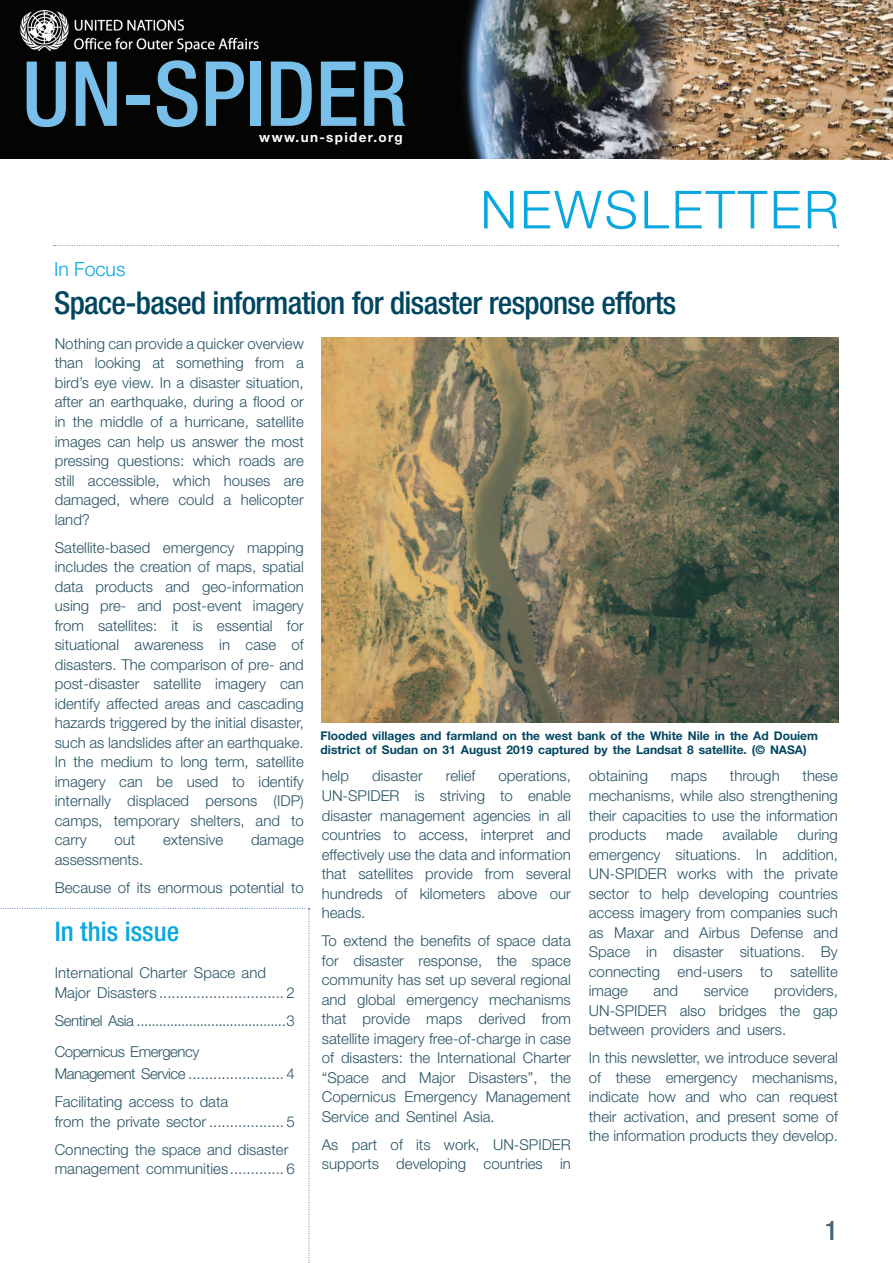
<style>
.page{position:relative;width:893px;height:1263px;background:#fff}
.page>*{position:absolute;margin:0;border:0;box-sizing:border-box;transform-origin:0 0}
.t1{font:500 condensed 90px "Helvetica Neue";color:#78bfea}
.t2{font:300 52.5px "Helvetica Neue";letter-spacing:.055em;color:#08a7e0}
.t3{font:500 condensed 31.5px "Helvetica Neue";letter-spacing:-.02em;color:#014660}
.t4{font:500 condensed 27px "Helvetica Neue";color:#08a7e0}
.t5{font:500 condensed 27px "Helvetica Neue";color:#486274}
.t6{font:300 19.5px "Helvetica Neue";color:#08a7e0}
.t7{font:300 15px/19.5px "Helvetica Neue";color:#285364;text-align:justify}
.t8{font:300 15px/22.5px "Helvetica Neue";letter-spacing:-.03em;color:#285364}
.t9{font:700 13.5px "Helvetica Neue";letter-spacing:.1em;color:#fff}
.t10{font:700 12px/14.4px "Helvetica Neue";color:#014660}
</style>
<div class="page">
<div style="left:0;top:0;width:418px;height:159px;background:#040503"></div>
<svg style="left:53px;top:245px;width:785px;height:2px"></svg>
<svg style="left:0;top:908px;width:310px;height:355px"></svg>
<img style="left:418px;top:0;width:217px;height:159px">
<img style="left:635px;top:0;width:258px;height:159px">
<img style="left:20px;top:9px;width:239px;height:44px">
<img style="left:322px;top:337px;width:516px;height:385px">
<h1 class="t1" style="left:22px;top:40px;width:387px">UN-SPIDER</h1>
<p class="t9" style="left:259px;top:129px;width:145px">www.un-spider.org</p>
<h2 class="t2" style="left:480px;top:178px;width:225px">Newsletter</h2>
<h3 class="t6" style="left:54px;top:257px;width:73px">In Focus</h3>
<h3 class="t3" style="left:54px;top:284px;width:624px">Space-based information for disaster response efforts</h3>
<p class="t7" style="left:55px;top:334px;width:251px">Nothing can provide a quicker overview than looking at something from a bird’s eye view. In a disaster situation, after an earthquake, during a flood or in the middle of a hurricane, satellite images can help us answer the most pressing questions: which roads are still accessible, which houses are damaged, where could a helicopter land?</p>
<p class="t7" style="left:55px;top:537px;width:251px">Satellite-based emergency mapping includes the creation of maps, spatial data products and geo-information using pre- and post-event imagery from satellites: it is essential for situational awareness in case of disasters. The comparison of pre- and post-disaster satellite imagery can identify affected areas and cascading hazards triggered by the initial disaster, such as landslides after an earthquake.<br>In the medium to long term, satellite imagery can be used to identify internally displaced persons (IDP) camps, temporary shelters, and to carry</p>
<p class="t7" style="left:115px;top:830px;width:22px">out</p>
<p class="t7" style="left:163px;top:830px;width:61px">extensive</p>
<p class="t7" style="left:251px;top:830px;width:54px">damage</p>
<p class="t7" style="left:55px;top:845px;width:251px;line-height:28px">assessments.<br>Because of its enormous potential to</p>
<h3 class="t4" style="left:55px;top:915px;width:126px">In this issue</h3>
<p class="t7" style="left:55px;top:963px;width:213px">International Charter Space and<br>Major Disasters</p>
<p class="t7" style="left:286px;top:982px;width:10px">2</p>
<p class="t8" style="left:55px;top:1009px;width:81px">Sentinel Asia</p>
<p class="t7" style="left:286px;top:1010px;width:10px">3</p>
<p class="t8" style="left:55px;top:1040px;width:146px">Copernicus Emergency<br>Management Service</p>
<p class="t7" style="left:286px;top:1064px;width:10px">4</p>
<p class="t7" style="left:55px;top:1092px;width:175px">Facilitating access to data from the private sector</p>
<p class="t7" style="left:55px;top:1107px;width:242px;line-height:28px;text-indent:232px">5<br>Connecting the space and disaster</p>
<p class="t7" style="left:55px;top:1159px;width:175px">management communities</p>
<p class="t7" style="left:286px;top:1159px;width:10px">6</p>
<p class="t10" style="left:321px;top:728px;width:499px">Flooded villages and farmland on the west bank of the White Nile in the Ad Douiem district of Sudan on 31 August 2019 captured by the Landsat 8 satellite. (© NASA)</p>
<p class="t7" style="left:322px;top:766px;width:251px;text-indent:177px">operations, UN-SPIDER is striving to enable disaster management agencies in all countries to access, interpret and effectively use the data and information that satellites provide from several hundreds of kilometers above our heads.</p>
<p class="t7" style="left:322px;top:931px;width:251px">To extend the benefits of space data for disaster response, the space community has set up several regional and global emergency mechanisms that provide maps derived from satellite imagery free-of-charge in case of disasters: the International Charter “Space and Major Disasters”, the Copernicus Emergency Management Service and Sentinel Asia.</p>
<p class="t7" style="left:322px;top:1134px;width:251px">As part of its work, UN-SPIDER supports developing countries in</p>
<p class="t7" style="left:322px;top:766px;width:29px">help</p>
<p class="t7" style="left:372px;top:766px;width:52px">disaster</p>
<p class="t7" style="left:446px;top:766px;width:31px">relief</p>
<p class="t7" style="left:589px;top:766px;width:251px;text-indent:214px">these mechanisms, while also strengthening their capacities to use the information products</p>
<p class="t7" style="left:589px;top:766px;width:61px">obtaining</p>
<p class="t7" style="left:671px;top:766px;width:38px">maps</p>
<p class="t7" style="left:730px;top:766px;width:51px">through</p>
<p class="t7" style="left:589px;top:824px;width:251px;text-indent:208px">during emergency situations. In addition, UN-SPIDER works with the private sector to help developing countries access imagery from companies such as Maxar and Airbus Defense and Space in disaster situations. By connecting end-users to satellite image</p>
<p class="t7" style="left:666px;top:824px;width:38px">made</p>
<p class="t7" style="left:723px;top:824px;width:57px">available</p>
<p class="t7" style="left:589px;top:980px;width:251px;text-indent:185px">providers, UN-SPIDER also bridges the gap between providers and users.</p>
<p class="t7" style="left:589px;top:1048px;width:251px">In this newsletter, we introduce several of these emergency mechanisms, indicate how and who can request their activation, and present some of the information products they develop.</p>
<p class="t7" style="left:654px;top:980px;width:26px">and</p>
<p class="t7" style="left:704px;top:980px;width:47px">service</p>
<h3 class="t5" style="left:825px;top:1214px;width:14px">1</h3>
</div>
